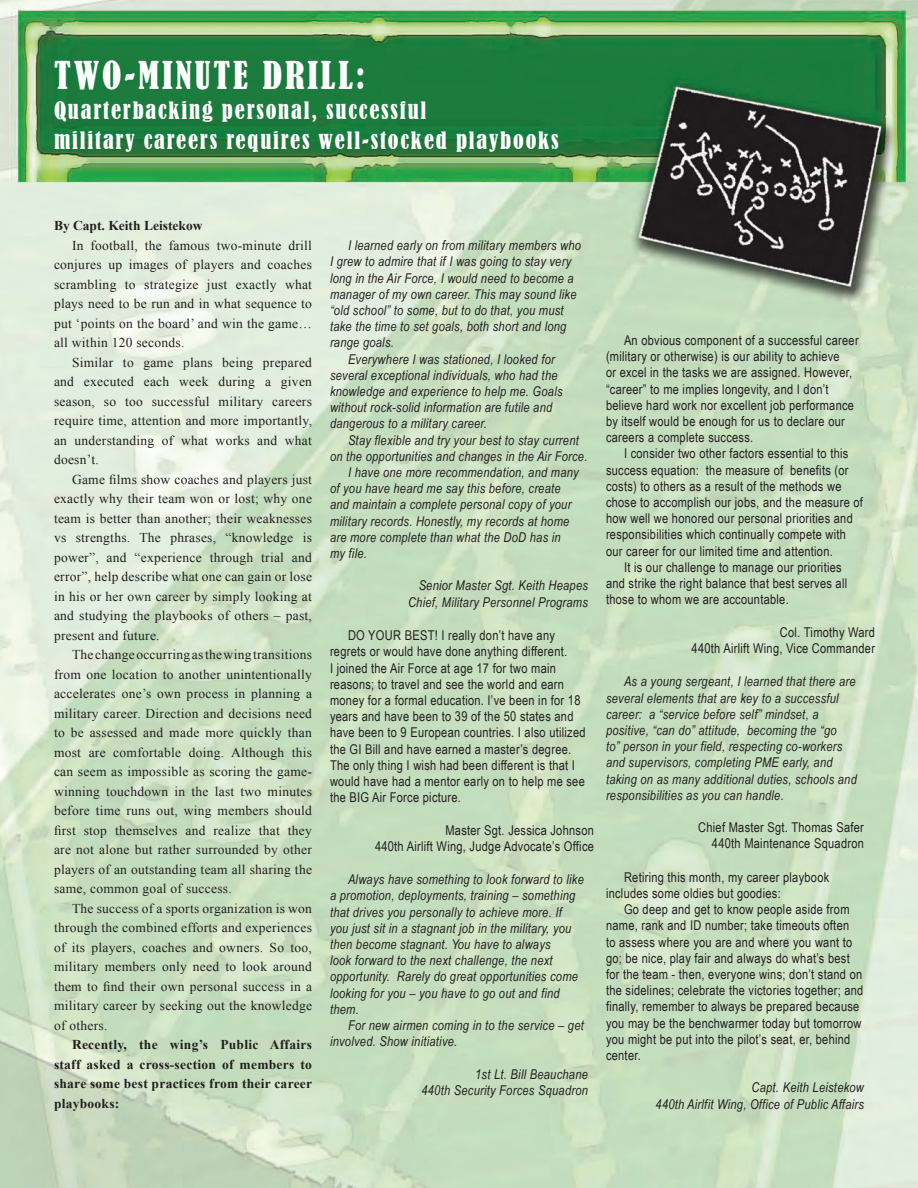
<style>
.page{position:relative;width:918px;height:1188px;background:#fff}
.page>*{position:absolute;margin:0;border:0;box-sizing:border-box;transform-origin:0 0}
.t1{font:condensed 36px "Bernard";letter-spacing:.08em;color:#fff}
.t2{font:condensed 22.5px/30px "Bernard";letter-spacing:.08em;color:#fff}
.t3{font:13.5px/16.2px "Arial Narrow";letter-spacing:.02em;color:#231f20}
.t4{font:italic 13.5px/16.2px "Arial Narrow";letter-spacing:.02em;color:#231f20}
.t5{font:13.5px/19.5px "Times";letter-spacing:.02em;color:#231f20;text-align:justify}
.t6{font:700 13.5px/19.5px "Times";letter-spacing:.02em;color:#231f20;text-align:justify}
.t7{font:700 13.5px "Times";color:#231f20}
</style>
<div class="page">
<img style="left:0;top:0;width:918px;height:1188px">
<h1 class="t1" style="left:54px;top:54px;width:313px">TWO-MINUTE DRILL:</h1>
<h2 class="t2" style="left:54px;top:96px;width:506px">Quarterbacking personal, successful<br>military careers requires well-stocked playbooks</h2>
<p class="t7" style="left:54px;top:216px;width:150px">By Capt. Keith Leistekow</p>
<p class="t5" style="left:54px;top:235px;width:260px;text-indent:18px">In football, the famous two-minute drill conjures up images of players and coaches scrambling to strategize just exactly what plays need to be run and in what sequence to put ‘points on the board’ and win the game… all within 120 seconds.</p>
<p class="t5" style="left:54px;top:352px;width:260px;text-indent:18px">Similar to game plans being prepared and executed each week during a given season, so too successful military careers require time, attention and more importantly, an understanding of what works and what doesn’t.</p>
<p class="t5" style="left:54px;top:469px;width:260px;text-indent:18px">Game films show coaches and players just exactly why their team won or lost; why one team is better than another; their weaknesses vs strengths. The phrases, “knowledge is power”, and “experience through trial and error”, help describe what one can gain or lose in his or her own career by simply looking at and studying the playbooks of others – past, present and future.</p>
<p class="t5" style="left:54px;top:645px;width:260px;text-indent:18px">The change occurring as the wing transitions from one location to another unintentionally accelerates one’s own process in planning a military career. Direction and decisions need to be assessed and made more quickly than most are comfortable doing. Although this can seem as impossible as scoring the game&shy;winning touchdown in the last two minutes before time runs out, wing members should first stop themselves and realize that they are not alone but rather surrounded by other players of an outstanding team all sharing the same, common goal of success.</p>
<p class="t5" style="left:54px;top:898px;width:260px;text-indent:18px">The success of a sports organization is won through the combined efforts and experiences of its players, coaches and owners. So too, military members only need to look around them to find their own personal success in a military career by seeking out the knowledge of others.</p>
<p class="t6" style="left:54px;top:1034px;width:260px;text-indent:18px">Recently, the wing’s Public Affairs staff asked a cross-section of members to share some best practices from their career playbooks:</p>
<p class="t4" style="left:348px;top:237px;width:235px">I learned early on from military members who</p>
<p class="t4" style="left:330px;top:253px;width:243px">I grew to admire that if I was going to stay very</p>
<p class="t4" style="left:330px;top:270px;width:245px">long in the Air Force, I would need to become a</p>
<p class="t4" style="left:330px;top:286px;width:248px">manager of my own career. This may sound like</p>
<p class="t4" style="left:330px;top:302px;width:235px">“old school” to some, but to do that, you must</p>
<p class="t4" style="left:330px;top:318px;width:238px">take the time to set goals, both short and long</p>
<p class="t4" style="left:330px;top:334px;width:65px">range goals.</p>
<p class="t4" style="left:348px;top:351px;width:208px">Everywhere I was stationed, I looked for</p>
<p class="t4" style="left:330px;top:367px;width:229px">several exceptional individuals, who had the</p>
<p class="t4" style="left:330px;top:383px;width:234px">knowledge and experience to help me. Goals</p>
<p class="t4" style="left:330px;top:399px;width:224px">without rock-solid information are futile and</p>
<p class="t4" style="left:330px;top:415px;width:158px">dangerous to a military career.</p>
<p class="t4" style="left:348px;top:432px;width:232px">Stay flexible and try your best to stay current</p>
<p class="t4" style="left:330px;top:448px;width:259px">on the opportunities and changes in the Air Force.</p>
<p class="t4" style="left:348px;top:464px;width:232px">I have one more recommendation, and many</p>
<p class="t4" style="left:330px;top:480px;width:232px">of you have heard me say this before, create</p>
<p class="t4" style="left:330px;top:496px;width:243px">and maintain a complete personal copy of your</p>
<p class="t4" style="left:330px;top:513px;width:241px">military records. Honestly, my records at home</p>
<p class="t4" style="left:330px;top:529px;width:232px">are more complete than what the DoD has in</p>
<p class="t4" style="left:330px;top:545px;width:38px">my file.</p>
<p class="t4" style="left:408px;top:577px;width:181px;text-align:right">Senior Master Sgt. Keith Heapes<br>Chief, Military Personnel Programs</p>
<p class="t3" style="left:330px;top:627px;width:257px;text-indent:18px">DO YOUR BEST! I really don’t have any regrets or would have done anything different.<br>I joined the Air Force at age 17 for two main reasons; to travel and see the world and earn money for a formal education. I’ve been in for 18 years and have been to 39 of the 50 states and have been to 9 European countries. I also utilized the GI Bill and have earned a master’s degree.<br>The only thing I wish had been different is that I would have had a mentor early on to help me see the BIG Air Force picture.</p>
<p class="t3" style="left:375px;top:821px;width:220px;text-align:right">Master Sgt. Jessica Johnson<br>440th Airlift Wing, Judge Advocate’s Office</p>
<p class="t4" style="left:330px;top:871px;width:255px;text-indent:18px">Always have something to look forward to like a promotion, deployments, training – something that drives you personally to achieve more. If<br>you just sit in a stagnant job in the military, you then become stagnant. You have to always<br>look forward to the next challenge, the next opportunity. Rarely do great opportunities come looking for you – you have to go out and find them.</p>
<p class="t4" style="left:330px;top:1017px;width:255px;text-indent:18px">For new airmen coming in to the service – get involved. Show initiative.</p>
<p class="t4" style="left:421px;top:1066px;width:168px;text-align:right">1st Lt. Bill Beauchane<br>440th Security Forces Squadron</p>
<p class="t3" style="left:606px;top:332px;width:254px;text-indent:18px">An obvious component of a successful career (military or otherwise) is our ability to achieve<br>or excel in the tasks we are assigned. However, “career” to me implies longevity, and I don’t believe hard work nor excellent job performance by itself would be enough for us to declare our careers a complete success.</p>
<p class="t3" style="left:624px;top:445px;width:226px">I consider two other factors essential to this</p>
<p class="t3" style="left:606px;top:461px;width:244px">success equation: the measure of benefits (or</p>
<p class="t3" style="left:606px;top:477px;width:237px">costs) to others as a result of the methods we</p>
<p class="t3" style="left:606px;top:494px;width:258px">chose to accomplish our jobs, and the measure of</p>
<p class="t3" style="left:606px;top:510px;width:248px">how well we honored our personal priorities and</p>
<p class="t3" style="left:606px;top:526px;width:242px">responsibilities which continually compete with</p>
<p class="t3" style="left:606px;top:542px;width:228px">our career for our limited time and attention.</p>
<p class="t3" style="left:624px;top:558px;width:219px">It is our challenge to manage our priorities</p>
<p class="t3" style="left:606px;top:575px;width:243px">and strike the right balance that best serves all</p>
<p class="t3" style="left:606px;top:591px;width:184px">those to whom we are accountable.</p>
<p class="t3" style="left:692px;top:623px;width:185px;text-align:right">Col. Timothy Ward<br>440th Airlift Wing, Vice Commander</p>
<p class="t4" style="left:606px;top:673px;width:252px;text-indent:18px">As a young sergeant, I learned that there are several elements that are key to a successful career: a “service before self” mindset, a positive, “can do” attitude, becoming the “go<br>to” person in your field, respecting co-workers and supervisors, completing PME early, and taking on as many additional duties, schools and responsibilities as you can handle.</p>
<p class="t3" style="left:698px;top:819px;width:167px;text-align:right">Chief Master Sgt. Thomas Safer<br>440th Maintenance Squadron</p>
<p class="t3" style="left:606px;top:869px;width:225px;text-indent:18px">Retiring this month, my career playbook includes some oldies but goodies:</p>
<p class="t3" style="left:606px;top:901px;width:259px;text-indent:18px">Go deep and get to know people aside from name, rank and ID number; take timeouts often<br>to assess where you are and where you want to go; be nice, play fair and always do what’s best for the team - then, everyone wins; don’t stand on the sidelines; celebrate the victories together; and finally, remember to always be prepared because you may be the benchwarmer today but tomorrow you might be put into the pilot’s seat, er, behind center.</p>
<p class="t4" style="left:656px;top:1079px;width:210px;text-align:right">Capt. Keith Leistekow<br>440th Airlfit Wing, Office of Public Affairs</p>
</div>
